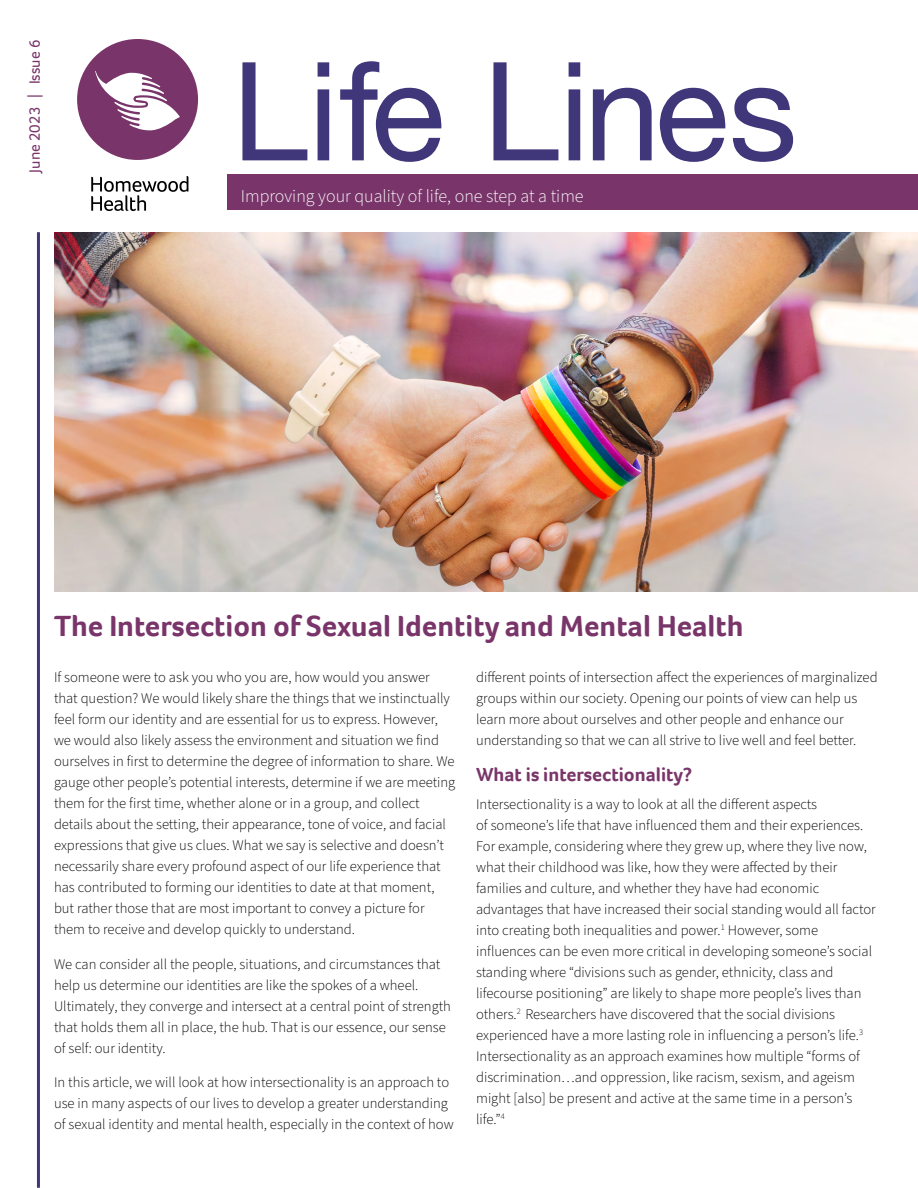
<style>
.page{position:relative;width:918px;height:1188px;background:#fff}
.page>*{position:absolute;margin:0;border:0;box-sizing:border-box;transform-origin:0 0}
.t1{font:137.25px "Helvetica Neue";color:#40367a}
.t2{font:700 30px "Foco";color:#79356a}
.t3{font:700 19.5px "Foco";color:#79356a}
.t4{font:300 18px "Source Sans Pro";color:#fff}
.t5{font:15.6px "Foco";color:#79356a}
.t6{font:300 14.7px/21px "Source Sans Pro";color:#000}
</style>
<div class="page">
<img style="left:54px;top:232px;width:864px;height:360px">
<div style="left:77px;top:39px;width:121px;height:121px;background:#79356a;border-radius:50%"></div>
<svg style="left:95px;top:71px;width:85px;height:59px"></svg>
<div style="left:228px;top:175px;width:690px;height:35px;background:#79356a"></div>
<hr style="left:37px;top:232px;width:3px;height:956px;background:#40367a">
<svg style="left:91px;top:176px;width:97px;height:35px"></svg>
<p class="t5" style="left:24px;top:173px;width:134px;rotate:-90deg">June 2023 | Issue 6</p>
<h1 class="t1" style="left:232px;top:13px;width:567px">Life Lines</h1>
<p class="t4" style="left:241px;top:184px;width:344px">Improving your quality of life, one step at a time</p>
<h2 class="t2" style="left:54px;top:606px;width:691px">The Intersection of Sexual Identity and Mental Health</h2>
<p class="t6" style="left:54px;top:667px;width:403px">If someone were to ask you who you are, how would you answer that question? We would likely share the things that we instinctually feel form our identity and are essential for us to express. However, we would also likely assess the environment and situation we find ourselves in first to determine the degree of information to share. We gauge other people’s potential interests, determine if we are meeting them for the first time, whether alone or in a group, and collect details about the setting, their appearance, tone of voice, and facial expressions that give us clues. What we say is selective and doesn’t necessarily share every profound aspect of our life experience that has contributed to forming our identities to date at that moment, but rather those that are most important to convey a picture for them to receive and develop quickly to understand.</p>
<p class="t6" style="left:54px;top:954px;width:399px">We can consider all the people, situations, and circumstances that help us determine our identities are like the spokes of a wheel.<br>Ultimately, they converge and intersect at a central point of strength that holds them all in place, the hub. That is our essence, our sense of self: our identity.</p>
<p class="t6" style="left:54px;top:1072px;width:401px">In this article, we will look at how intersectionality is an approach to use in many aspects of our lives to develop a greater understanding of sexual identity and mental health, especially in the context of how</p>
<p class="t6" style="left:476px;top:667px;width:403px">different points of intersection affect the experiences of marginalized groups within our society. Opening our points of view can help us learn more about ourselves and other people and enhance our understanding so that we can all strive to live well and feel better.</p>
<h3 class="t3" style="left:476px;top:762px;width:218px">What is intersectionality?</h3>
<p class="t6" style="left:476px;top:794px;width:401px">Intersectionality is a way to look at all the different aspects<br>of someone’s life that have influenced them and their experiences.<br>For example, considering where they grew up, where they live now, what their childhood was like, how they were affected by their families and culture, and whether they have had economic advantages that have increased their social standing would all factor into creating both inequalities and power.<sup>1</sup> However, some influences can be even more critical in developing someone’s social standing where “divisions such as gender, ethnicity, class and lifecourse positioning” are likely to shape more people’s lives than others.<sup>2</sup> Researchers have discovered that the social divisions experienced have a more lasting role in influencing a person’s life.<sup>3<br></sup>Intersectionality as an approach examines how multiple “forms of discrimination…and oppression, like racism, sexism, and ageism might [also] be present and active at the same time in a person’s life.”<sup>4</sup></p>
</div>
